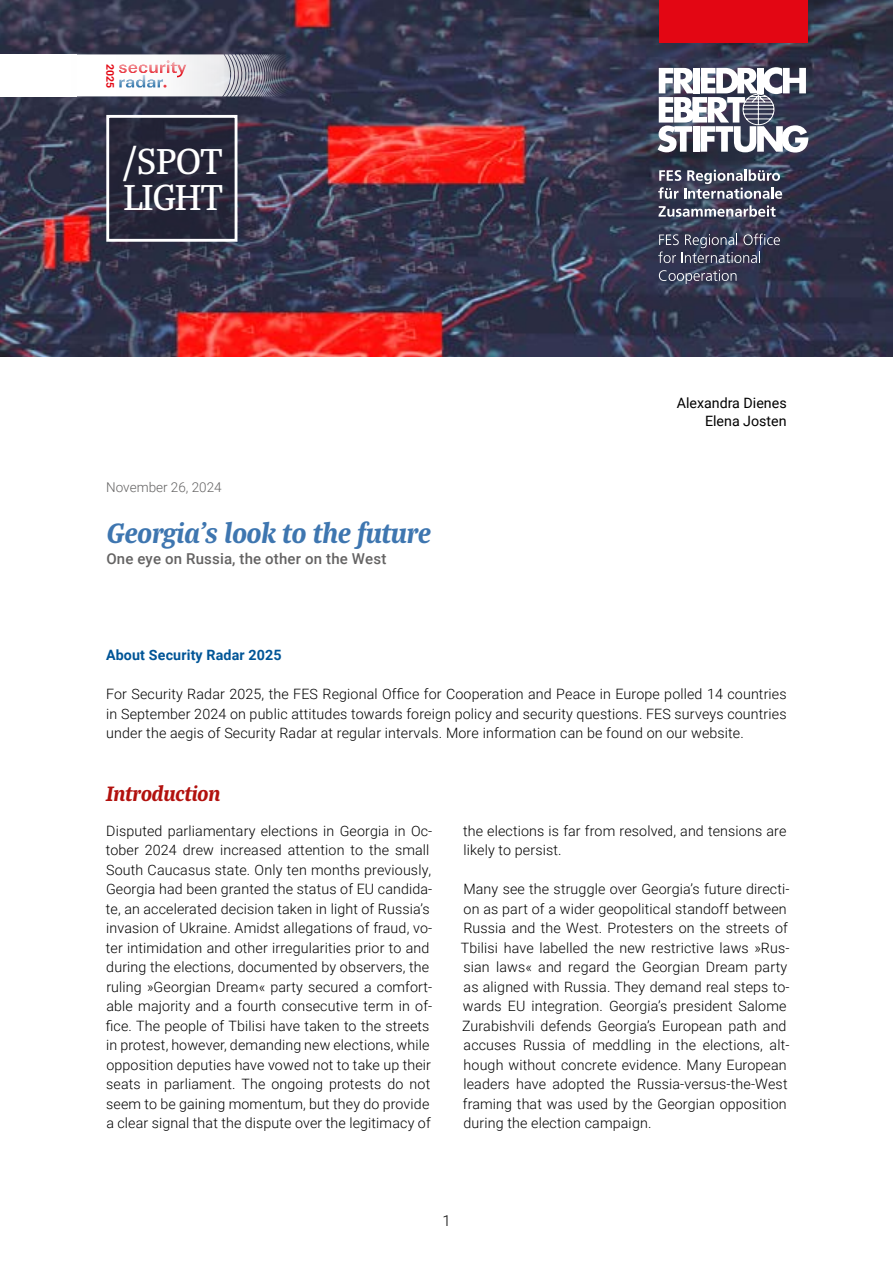
<style>
.page{position:relative;width:893px;height:1263px;background:#fff}
.page>*{position:absolute;margin:0;border:0;box-sizing:border-box;transform-origin:0 0}
.t1{font:500 39px "Bagatela";letter-spacing:-.05em;color:#fff}
._02_Headings{font:italic 30px "Bagatela Dark";color:#3e76b0}
._02_Headings-2{font:italic 22.5px "Bagatela Dark";color:#b2110e}
._03_Sub-Headings{font:500 15px "Roboto";letter-spacing:.01em;color:#646363}
.t2{font:300 15px "Roboto";color:#000}
._05_Body_text{font:300 14.25px/19.5px "Roboto";letter-spacing:.01em;color:#000}
.t3{font:14.25px/18px "Roboto";color:#000;text-align:right}
._05_Body_text-2{font:700 14.25px "Roboto";letter-spacing:.01em;color:#005597}
._02_Headings-3{font:300 13.5px "Roboto";color:#646363}
.t4{font:700 10.5px "Roboto";color:#e30613}
</style>
<div class="page">
<img style="left:0;top:0;width:893px;height:356px">
<div style="left:659px;top:0;width:149px;height:43px;background:#e30613"></div>
<svg style="left:110px;top:119px;width:123px;height:119px;fill:#242336"></svg>
<div style="left:106px;top:115px;width:131px;height:127px;border:3px solid #fff"></div>
<svg style="left:658px;top:170px;width:124px;height:29px"></svg>
<svg style="left:659px;top:205px;width:117px;height:12px"></svg>
<svg style="left:658px;top:234px;width:122px;height:29px"></svg>
<svg style="left:659px;top:270px;width:77px;height:14px"></svg>
<svg style="left:658px;top:67px;width:150px;height:86px"></svg>
<svg style="left:76px;top:54px;width:223px;height:42px"></svg>
<div style="left:0;top:54px;width:76px;height:42px;background:#fff"></div>
<p class="t4" style="left:117px;top:64px;width:26px;rotate:90deg">2025</p>
<h1 class="t1" style="left:123px;top:136px;width:101px">/SPOT</h1>
<h1 class="t1" style="left:123px;top:172px;width:102px">LIGHT</h1>
<p class="_02_Headings-3" style="left:106px;top:477px;width:117px">November 26, 2024</p>
<p class="_02_Headings" style="left:107px;top:513px;width:325px">Georgia’s look to the future</p>
<p class="_03_Sub-Headings" style="left:106px;top:549px;width:281px">One eye on Russia, the other on the West</p>
<p class="t3" style="left:677px;top:393px;width:111px">Alexandra Dienes<br>Elena Josten</p>
<p class="_05_Body_text-2" style="left:106px;top:645px;width:177px">About Security Radar 2025</p>
<p class="_05_Body_text" style="left:106px;top:684px;width:682px;text-align:justify">For Security Radar 2025, the FES Regional Office for Cooperation and Peace in Europe polled 14 countries in September 2024 on public attitudes towards foreign policy and security questions. FES surveys countries under the aegis of Security Radar at regular intervals. More information can be found on our website.</p>
<p class="_02_Headings-2" style="left:106px;top:779px;width:116px">Introduction</p>
<p class="_05_Body_text" style="left:106px;top:820px;width:328px">Disputed parliamentary elections in Georgia in Oc&shy;tober 2024 drew increased attention to the small South Caucasus state. Only ten months previously, Georgia had been granted the status of EU candida&shy;te, an accelerated decision taken in light of Russia’s invasion of Ukraine. Amidst allegations of fraud, vo&shy;ter intimidation and other irregularities prior to and during the elections, documented by observers, the ruling »Georgian Dream« party secured a comfort&shy;able majority and a fourth consecutive term in of&shy;fice. The people of Tbilisi have taken to the streets in protest, however, demanding new elections, while opposition deputies have vowed not to take up their seats in parliament. The ongoing protests do not seem to be gaining momentum, but they do provide a clear signal that the dispute over the legitimacy of</p>
<p class="_05_Body_text" style="left:463px;top:820px;width:325px">the elections is far from resolved, and tensions are likely to persist.</p>
<p class="_05_Body_text" style="left:461px;top:879px;width:330px">Many see the struggle over Georgia’s future directi&shy;on as part of a wider geopolitical standoff between Russia and the West. Protesters on the streets of Tbilisi have labelled the new restrictive laws »Rus&shy;sian laws« and regard the Georgian Dream party as aligned with Russia. They demand real steps to&shy;wards EU integration. Georgia’s president Salome Zurabishvili defends Georgia’s European path and accuses Russia of meddling in the elections, alt&shy;hough without concrete evidence. Many European leaders have adopted the Russia-versus-the-West framing that was used by the Georgian opposition during the election campaign.</p>
<p class="t2" style="left:442px;top:1210px;width:10px">1</p>
</div>
